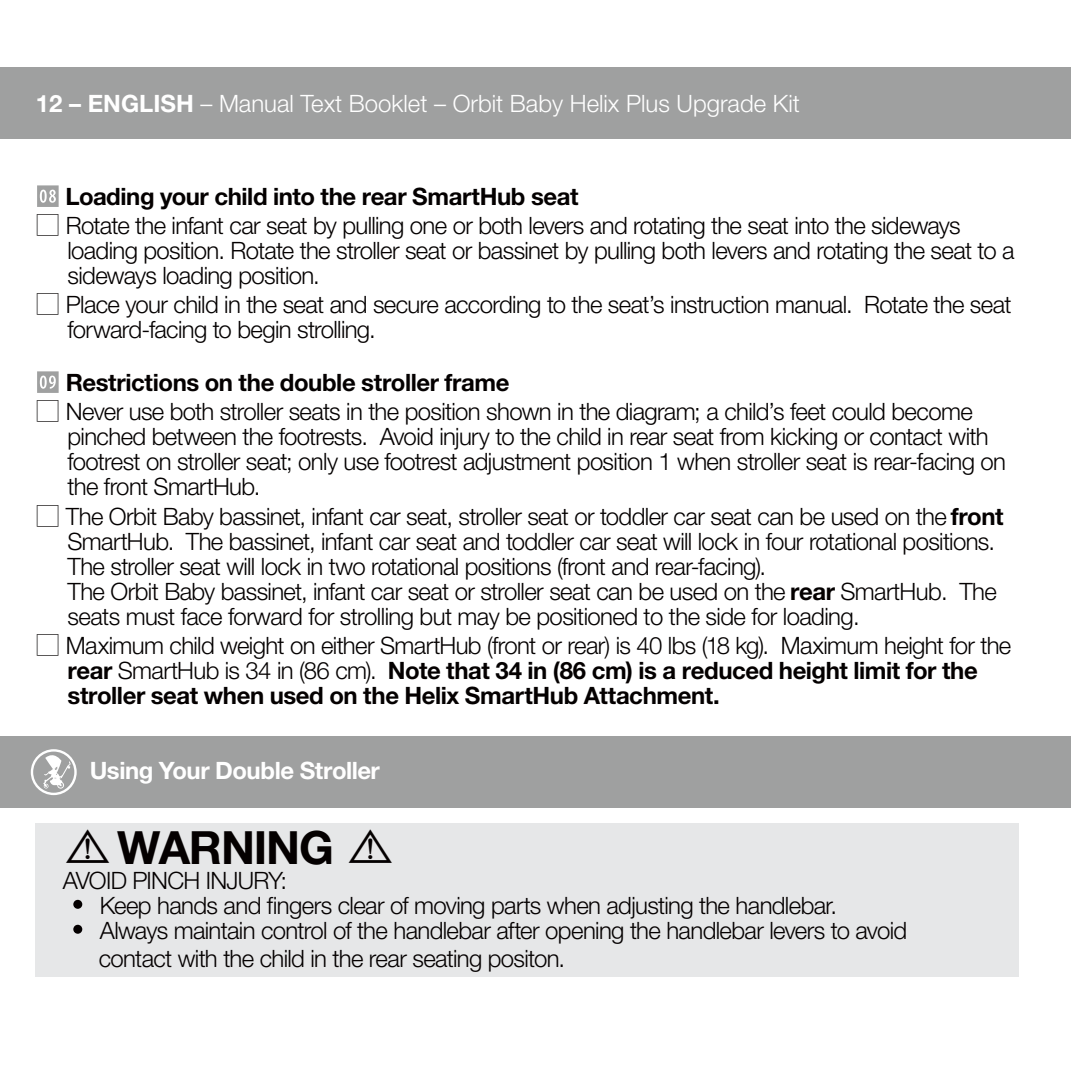
<style>
.page{position:relative;width:1071px;height:1071px;background:#fff}
.page>*{position:absolute;margin:0;border:0;box-sizing:border-box;transform-origin:0 0}
.t1{font:700 45.85px "Helvetica Neue LT Std";letter-spacing:-.025em;color:#040000}
.t2{font:300 23.97px/25px "Helvetica Neue LT Std";letter-spacing:-.025em;color:#040000}
.t3{font:700 23.97px "Helvetica Neue LT Std";letter-spacing:-.015em;color:#040000}
.t4{font:300 23.97px "Helvetica Neue LT Std";color:#fff}
.t5{font:700 23.97px "Helvetica Neue LT Std";letter-spacing:-.02em;color:#fff}
.s1{font-weight:700}
.s2{font-family:"Koz Go Pro";font-weight:200}
.s3{font-family:"Koz Go Pro";font-weight:200;font-size:49.88px}
</style>
<div class="page">
<div style="left:0;top:67px;width:1071px;height:72px;background:#9fa0a0"></div>
<div style="left:0;top:736px;width:1071px;height:72px;background:#9fa0a0"></div>
<div style="left:36px;top:824px;width:983px;height:153px;background:#e6e7e8"></div>
<svg style="left:37px;top:185px;width:22px;height:22px"></svg>
<svg style="left:37px;top:371px;width:22px;height:22px"></svg>
<div style="left:73px;top:900px;width:9px;height:9px;background:#040000;border-radius:50%"></div>
<div style="left:73px;top:925px;width:9px;height:9px;background:#040000;border-radius:50%"></div>
<svg style="left:31px;top:749px;width:46px;height:46px"></svg>
<p class="t4" style="left:36px;top:89px;width:766px"><span class="s1">12 – ENGLISH</span> – Manual Text Booklet – Orbit Baby Helix Plus Upgrade Kit</p>
<p class="t3" style="left:65px;top:182px;width:515px">Loading your child into the rear SmartHub seat</p>
<p class="t2" style="left:68px;top:212px;width:949px;text-indent:-32px"><span class="s2">□</span> Rotate the infant car seat by pulling one or both levers and rotating the seat into the sideways loading position. Rotate the stroller seat or bassinet by pulling both levers and rotating the seat to a sideways loading position.</p>
<p class="t2" style="left:68px;top:291px;width:945px;text-indent:-32px"><span class="s2">□</span> Place your child in the seat and secure according to the seat’s instruction manual. Rotate the seat forward-facing to begin strolling.</p>
<p class="t3" style="left:66px;top:368px;width:445px">Restrictions on the double stroller frame</p>
<p class="t2" style="left:68px;top:398px;width:940px;text-indent:-32px"><span class="s2">□</span> Never use both stroller seats in the position shown in the diagram; a child’s feet could become pinched between the footrests. Avoid injury to the child in rear seat from kicking or contact with footrest on stroller seat; only use footrest adjustment position 1 when stroller seat is rear-facing on the front SmartHub.</p>
<p class="t2" style="left:68px;top:503px;width:938px;text-indent:-32px"><span class="s2">□</span> The Orbit Baby bassinet, infant car seat, stroller seat or toddler car seat can be used on the <span class="s1">front </span>SmartHub. The bassinet, infant car seat and toddler car seat will lock in four rotational positions.<br>The stroller seat will lock in two rotational positions (front and rear-facing).<br>The Orbit Baby bassinet, infant car seat or stroller seat can be used on the <span class="s1">rear</span> SmartHub. The seats must face forward for strolling but may be positioned to the side for loading.</p>
<p class="t2" style="left:68px;top:633px;width:945px;text-indent:-32px"><span class="s2">□</span> Maximum child weight on either SmartHub (front or rear) is 40 lbs (18 kg). Maximum height for the <span class="s1">rear</span> SmartHub is 34 in (86 cm). <span class="s1">Note that 34 in (86 cm) is a reduced height limit for the stroller seat when used on the Helix SmartHub Attachment.</span></p>
<p class="t5" style="left:90px;top:756px;width:292px">Using Your Double Stroller</p>
<h1 class="t1" style="left:63px;top:819px;width:334px"><span class="s3">!</span>WARNING <span class="s3">!</span></h1>
<p class="t2" style="left:100px;top:892px;width:809px">Keep hands and fingers clear of moving parts when adjusting the handlebar.<br>Always maintain control of the handlebar after opening the handlebar levers to avoid</p>
<p class="t2" style="left:99px;top:946px;width:468px">contact with the child in the rear seating positon.</p>
<p class="t2" style="left:63px;top:867px;width:226px">AVOID PINCH INJURY:</p>
</div>
